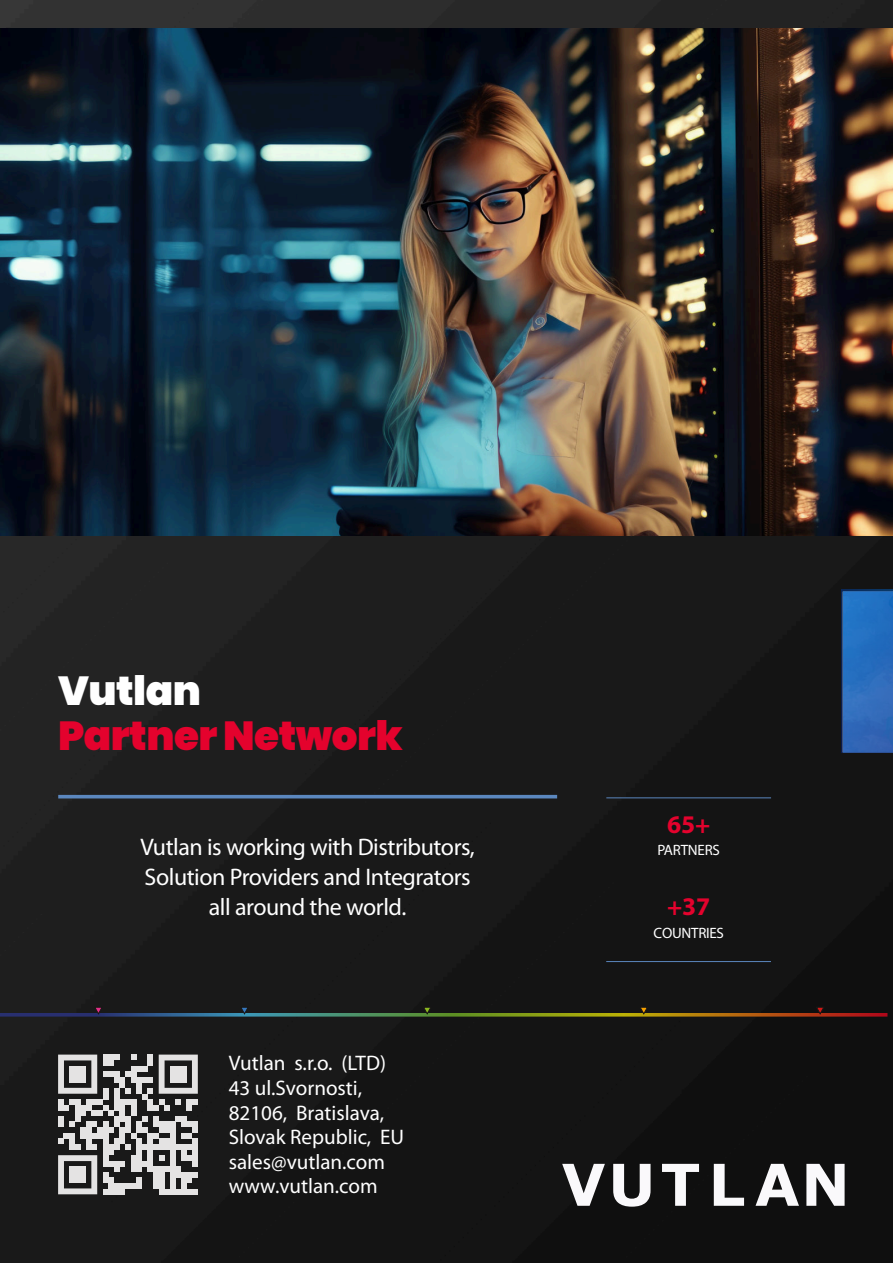
<style>
.page{position:relative;width:893px;height:1263px;background:#fff}
.page>*{position:absolute;margin:0;border:0;box-sizing:border-box;transform-origin:0 0}
.t1{font:900 40.5px "Poppins";letter-spacing:-.015em;color:#e4022d}
.t2{font:900 40.5px "Poppins";letter-spacing:-.015em;color:#fff}
.t3{font:700 25.5px "Myriad Pro";color:#e4022d}
.t4{font:24px/30px "Myriad Pro";letter-spacing:-.02em;color:#fff;text-align:center}
.t5{font:21.15px/24.6px "Myriad Pro";color:#fff}
.t6{font:15px "Myriad Pro";letter-spacing:-.015em;color:#fff}
</style>
<div class="page">
<img style="left:0;top:0;width:893px;height:1263px">
<svg style="left:58px;top:1054px;width:140px;height:140px;background:#7f7f7f"></svg>
<div style="left:69px;top:1066px;width:17px;height:16px;background:#e4e3e3"></div>
<div style="left:170px;top:1066px;width:17px;height:16px;background:#e4e3e3"></div>
<div style="left:69px;top:1166px;width:17px;height:17px;background:#e4e3e3"></div>
<img style="left:0;top:1014px;width:887px;height:3px">
<svg style="left:640px;top:1007px;width:8px;height:7px"></svg>
<svg style="left:816px;top:1007px;width:8px;height:7px"></svg>
<svg style="left:423px;top:1007px;width:8px;height:7px"></svg>
<svg style="left:240px;top:1007px;width:9px;height:7px"></svg>
<svg style="left:94px;top:1007px;width:8px;height:7px"></svg>
<hr style="left:58px;top:795px;width:499px;height:3px;background:#5b87be">
<hr style="left:606px;top:797px;width:165px;height:1px;background:#5b87be">
<hr style="left:606px;top:961px;width:165px;height:1px;background:#5b87be">
<svg style="left:562px;top:1164px;width:43px;height:42px"></svg>
<svg style="left:613px;top:1164px;width:37px;height:43px"></svg>
<svg style="left:662px;top:1164px;width:37px;height:42px"></svg>
<svg style="left:714px;top:1164px;width:30px;height:42px"></svg>
<svg style="left:755px;top:1164px;width:44px;height:42px"></svg>
<svg style="left:806px;top:1164px;width:39px;height:42px"></svg>
<img style="left:841px;top:590px;width:52px;height:162px">
<img style="left:0;top:28px;width:893px;height:508px">
<img style="left:842px;top:591px;width:51px;height:161px">
<img style="left:843px;top:592px;width:50px;height:160px">
<h1 class="t2" style="left:58px;top:662px;width:144px">Vutlan</h1>
<h1 class="t1" style="left:58px;top:707px;width:346px">Partner Network</h1>
<p class="t4" style="left:140px;top:834px;width:336px">Vutlan is working with Distributors,<br>Solution Providers and Integrators all around the world.</p>
<p class="t5" style="left:229px;top:1053px;width:177px">Vutlan s.r.o. (LTD)<br>43 ul.Svornosti,<br>82106, Bratislava,<br>Slovak Republic, EU sales@vutlan.com www.vutlan.com</p>
<p class="t3" style="left:667px;top:813px;width:45px">65+</p>
<p class="t6" style="left:657px;top:844px;width:64px">PARTNERS</p>
<p class="t3" style="left:667px;top:896px;width:45px">+37</p>
<p class="t6" style="left:653px;top:926px;width:72px">СOUNTRIES</p>
</div>
